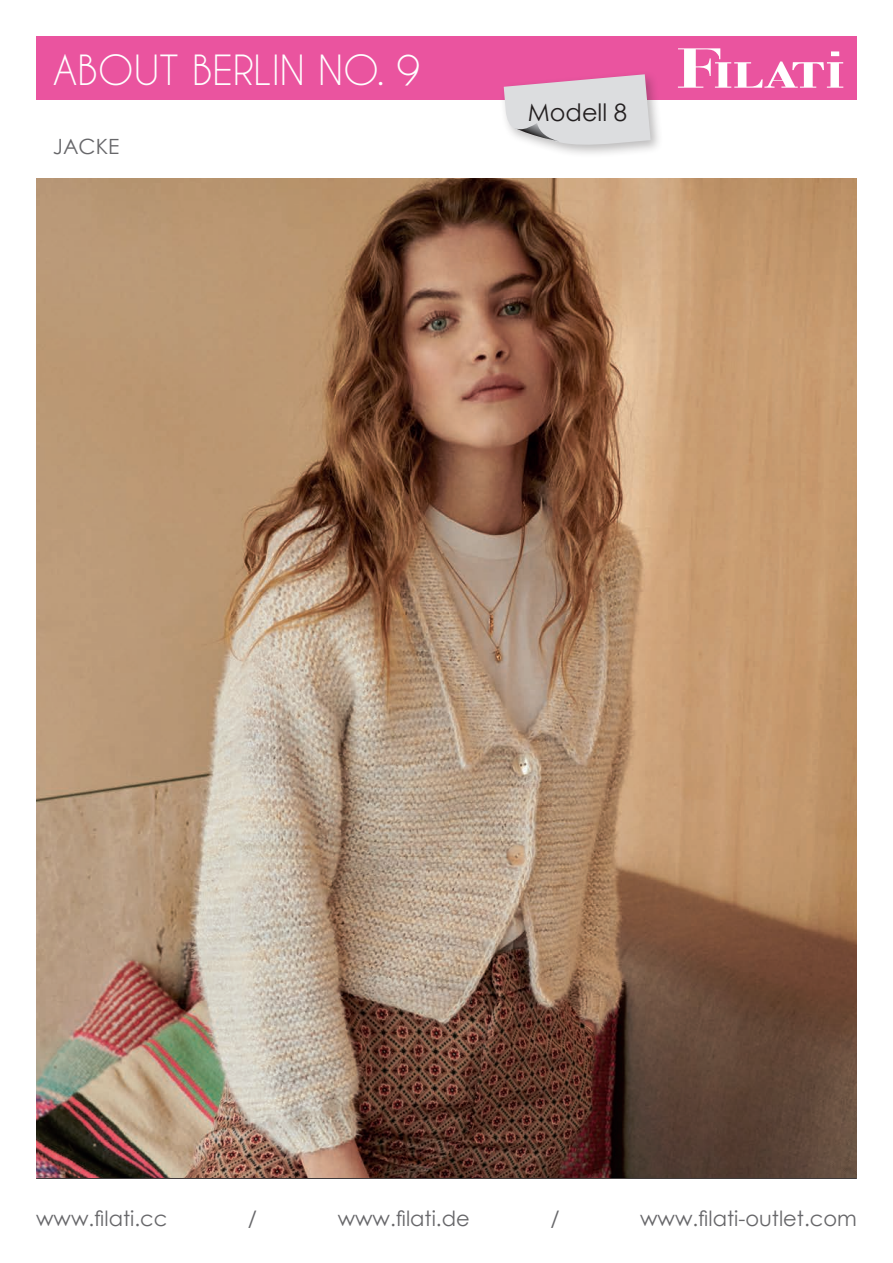
<style>
.page{position:relative;width:893px;height:1263px;background:#fff}
.page>*{position:absolute;margin:0;border:0;box-sizing:border-box;transform-origin:0 0}
.t1{font:39px "Caviar Dreams";color:#fff}
.t2{font:24px "Century Gothic";color:#231f20}
.t3{font:21px "Century Gothic";color:#67676a}
</style>
<div class="page">
<hr style="left:36px;top:1177px;width:821px;height:1px;background:#231f20">
<div style="left:36px;top:36px;width:821px;height:64px;background:#ea549f"></div>
<svg style="left:678px;top:48px;width:165px;height:40px"></svg>
<div style="left:499px;top:70px;width:165px;height:88px;background:#231f20;opacity:.3"></div>
<svg style="left:504px;top:74px;width:147px;height:76px;background:#dcced7"></svg>
<img style="left:36px;top:179px;width:821px;height:998px">
<h1 class="t1" style="left:53px;top:47px;width:369px">ABOUT BERLIN NO. 9</h1>
<p class="t3" style="left:53px;top:131px;width:68px">JACKE</p>
<p class="t2" style="left:528px;top:96px;width:101px">Modell 8</p>
<p class="t3" style="left:36px;top:1204px;width:133px">www.filati.cc</p>
<p class="t3" style="left:248px;top:1204px;width:11px">/</p>
<p class="t3" style="left:338px;top:1204px;width:134px">www.filati.de</p>
<p class="t3" style="left:550px;top:1204px;width:11px">/</p>
<p class="t3" style="left:640px;top:1204px;width:218px">www.filati-outlet.com</p>
</div>
